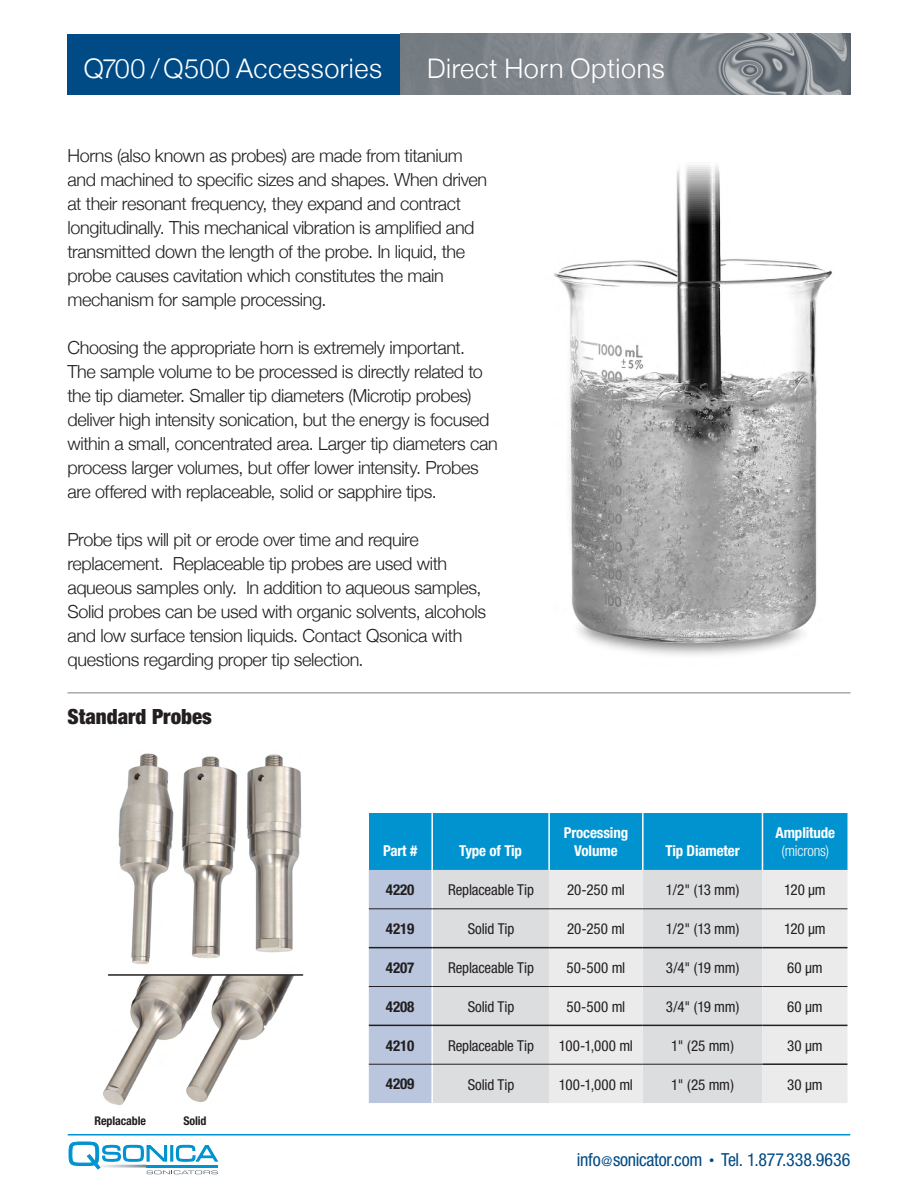
<style>
.page{position:relative;width:918px;height:1188px;background:#fff}
.page>*{position:absolute;margin:0;border:0;box-sizing:border-box;transform-origin:0 0}
.t1{font:300 27px "Helvetica Neue";letter-spacing:.02em;color:#fff}
.t2{font:900 condensed 21px "Helvetica Neue";color:#231f20}
.t3{font:300 18px/24px "Helvetica Neue";letter-spacing:-.02em;color:#231f20}
.t4{font:condensed 18px "Helvetica Neue";letter-spacing:-.015em;color:#004b85}
.t5{font:condensed 15px "Helvetica Neue";letter-spacing:-.01em;color:#231f20}
.t6{font:700 condensed 15px/18px "Helvetica Neue";letter-spacing:-.01em;color:#fff;text-align:center}
.t7{font:700 condensed 15px "Helvetica Neue";letter-spacing:-.01em;color:#231f20}
.t8{font:300 condensed 15px "Helvetica Neue";letter-spacing:-.01em;color:#fff}
.t9{font:700 condensed 12px "Helvetica Neue";letter-spacing:-.01em;color:#231f20}
.s1{font-stretch:normal}
.s2{font-size:13.5px}
.s3{font-size:10.5px}
</style>
<div class="page">
<img style="left:554px;top:165px;width:278px;height:491px">
<img style="left:118px;top:753px;width:184px;height:212px">
<img style="left:103px;top:975px;width:191px;height:131px">
<hr style="left:68px;top:692px;width:782px;height:2px;background:#a7a9ac">
<div style="left:68px;top:34px;width:333px;height:61px;background:#004b85"></div>
<svg style="left:369px;top:813px;width:478px;height:290px;background:#40a4d4"></svg>
<div style="left:433px;top:870px;width:116px;height:233px;background:#dcddde"></div>
<svg style="left:549px;top:870px;width:298px;height:233px;background:#e3e4e5"></svg>
<hr style="left:431px;top:870px;width:2px;height:38px;background:#fff">
<hr style="left:431px;top:909px;width:2px;height:38px;background:#fff">
<hr style="left:431px;top:948px;width:2px;height:38px;background:#fff">
<hr style="left:431px;top:987px;width:2px;height:38px;background:#fff">
<hr style="left:431px;top:1026px;width:2px;height:38px;background:#fff">
<hr style="left:431px;top:1065px;width:2px;height:38px;background:#fff">
<hr style="left:431px;top:813px;width:2px;height:57px;background:#fff">
<hr style="left:548px;top:813px;width:2px;height:57px;background:#fff">
<hr style="left:642px;top:813px;width:2px;height:57px;background:#fff">
<hr style="left:762px;top:813px;width:1px;height:57px;background:#fff">
<hr style="left:369px;top:986px;width:63px;height:1px;background:#231f20">
<hr style="left:432px;top:986px;width:117px;height:1px;background:#231f20">
<hr style="left:549px;top:986px;width:94px;height:1px;background:#231f20">
<hr style="left:643px;top:986px;width:119px;height:1px;background:#231f20">
<hr style="left:762px;top:986px;width:85px;height:1px;background:#231f20">
<hr style="left:369px;top:908px;width:63px;height:1px;background:#231f20">
<hr style="left:432px;top:908px;width:117px;height:1px;background:#231f20">
<hr style="left:549px;top:908px;width:94px;height:1px;background:#231f20">
<hr style="left:643px;top:908px;width:119px;height:1px;background:#231f20">
<hr style="left:762px;top:908px;width:85px;height:1px;background:#231f20">
<hr style="left:369px;top:947px;width:63px;height:1px;background:#231f20">
<hr style="left:432px;top:947px;width:117px;height:1px;background:#231f20">
<hr style="left:549px;top:947px;width:94px;height:1px;background:#231f20">
<hr style="left:643px;top:947px;width:119px;height:1px;background:#231f20">
<hr style="left:762px;top:947px;width:85px;height:1px;background:#231f20">
<hr style="left:369px;top:1025px;width:63px;height:1px;background:#231f20">
<hr style="left:432px;top:1025px;width:117px;height:1px;background:#231f20">
<hr style="left:549px;top:1025px;width:94px;height:1px;background:#231f20">
<hr style="left:643px;top:1025px;width:119px;height:1px;background:#231f20">
<hr style="left:762px;top:1025px;width:85px;height:1px;background:#231f20">
<hr style="left:762px;top:1063px;width:85px;height:2px;background:#231f20">
<hr style="left:369px;top:1064px;width:63px;height:1px;background:#231f20">
<hr style="left:432px;top:1064px;width:117px;height:1px;background:#231f20">
<hr style="left:549px;top:1064px;width:94px;height:1px;background:#231f20">
<hr style="left:643px;top:1064px;width:119px;height:1px;background:#231f20">
<img style="left:401px;top:34px;width:449px;height:61px">
<hr style="left:109px;top:974px;width:194px;height:2px;background:#231f20">
<svg style="left:69px;top:1141px;width:150px;height:33px"></svg>
<hr style="left:68px;top:1134px;width:782px;height:2px;background:#0093d0">
<h1 class="t1" style="left:84px;top:47px;width:300px">Q700 / Q500 Accessories</h1>
<h1 class="t1" style="left:427px;top:47px;width:239px">Direct Horn Options</h1>
<p class="t3" style="left:68px;top:143px;width:421px">Horns (also known as probes) are made from titanium and machined to specific sizes and shapes. When driven at their resonant frequency, they expand and contract longitudinally. This mechanical vibration is amplified and transmitted down the length of the probe. In liquid, the probe causes cavitation which constitutes the main mechanism for sample processing.</p>
<p class="t3" style="left:68px;top:335px;width:432px">Choosing the appropriate horn is extremely important.<br>The sample volume to be processed is directly related to the tip diameter. Smaller tip diameters (Microtip probes) deliver high intensity sonication, but the energy is focused within a small, concentrated area. Larger tip diameters can process larger volumes, but offer lower intensity. Probes are offered with replaceable, solid or sapphire tips.</p>
<p class="t3" style="left:68px;top:527px;width:420px">Probe tips will pit or erode over time and require replacement. Replaceable tip probes are used with aqueous samples only. In addition to aqueous samples, Solid probes can be used with organic solvents, alcohols and low surface tension liquids. Contact Qsonica with questions regarding proper tip selection.</p>
<p class="t2" style="left:68px;top:704px;width:146px">Standard Probes</p>
<p class="t9" style="left:94px;top:1113px;width:53px">Replacable</p>
<p class="t9" style="left:183px;top:1113px;width:25px">Solid</p>
<p class="t6" style="left:383px;top:842px;width:36px">Part #</p>
<p class="t6" style="left:459px;top:842px;width:64px">Type of Tip</p>
<p class="t6" style="left:564px;top:824px;width:66px">Processing<br>Volume</p>
<p class="t6" style="left:666px;top:842px;width:76px">Tip Diameter</p>
<p class="t6" style="left:776px;top:824px;width:61px">Amplitude</p>
<p class="t8" style="left:782px;top:843px;width:49px">(microns)</p>
<p class="t7" style="left:386px;top:881px;width:30px">4220</p>
<p class="t5" style="left:448px;top:881px;width:87px">Replaceable Tip</p>
<p class="t5" style="left:567px;top:881px;width:59px">20-250 ml</p>
<p class="t5" style="left:666px;top:881px;width:75px">1/2<span class="s1">"</span> (13 mm)</p>
<p class="t5" style="left:784px;top:881px;width:43px">120 μm</p>
<p class="t7" style="left:386px;top:920px;width:30px">4219</p>
<p class="t5" style="left:468px;top:920px;width:48px">Solid Tip</p>
<p class="t5" style="left:567px;top:920px;width:59px">20-250 ml</p>
<p class="t5" style="left:666px;top:920px;width:75px">1/2<span class="s1">"</span> (13 mm)</p>
<p class="t5" style="left:784px;top:920px;width:43px">120 μm</p>
<p class="t7" style="left:386px;top:958px;width:30px">4207</p>
<p class="t5" style="left:448px;top:959px;width:87px">Replaceable Tip</p>
<p class="t5" style="left:567px;top:959px;width:60px">50-500 ml</p>
<p class="t5" style="left:666px;top:959px;width:75px">3/4<span class="s1">"</span> (19 mm)</p>
<p class="t5" style="left:787px;top:959px;width:37px">60 μm</p>
<p class="t7" style="left:386px;top:997px;width:30px">4208</p>
<p class="t5" style="left:468px;top:998px;width:48px">Solid Tip</p>
<p class="t5" style="left:567px;top:998px;width:60px">50-500 ml</p>
<p class="t5" style="left:666px;top:998px;width:75px">3/4<span class="s1">"</span> (19 mm)</p>
<p class="t5" style="left:787px;top:998px;width:37px">60 μm</p>
<p class="t7" style="left:386px;top:1036px;width:30px">4210</p>
<p class="t5" style="left:448px;top:1037px;width:87px">Replaceable Tip</p>
<p class="t5" style="left:559px;top:1037px;width:75px">100-1,000 ml</p>
<p class="t5" style="left:671px;top:1037px;width:64px">1<span class="s1">"</span> (25 mm)</p>
<p class="t5" style="left:787px;top:1037px;width:37px">30 μm</p>
<p class="t7" style="left:386px;top:1075px;width:30px">4209</p>
<p class="t5" style="left:468px;top:1076px;width:48px">Solid Tip</p>
<p class="t5" style="left:559px;top:1076px;width:75px">100-1,000 ml</p>
<p class="t5" style="left:671px;top:1076px;width:64px">1<span class="s1">"</span> (25 mm)</p>
<p class="t5" style="left:787px;top:1076px;width:37px">30 μm</p>
<p class="t4" style="left:577px;top:1149px;width:275px">info<span class="s2">@</span>sonicator.com <span class="s3">•</span> Tel. 1.877.338.9636</p>
</div>
